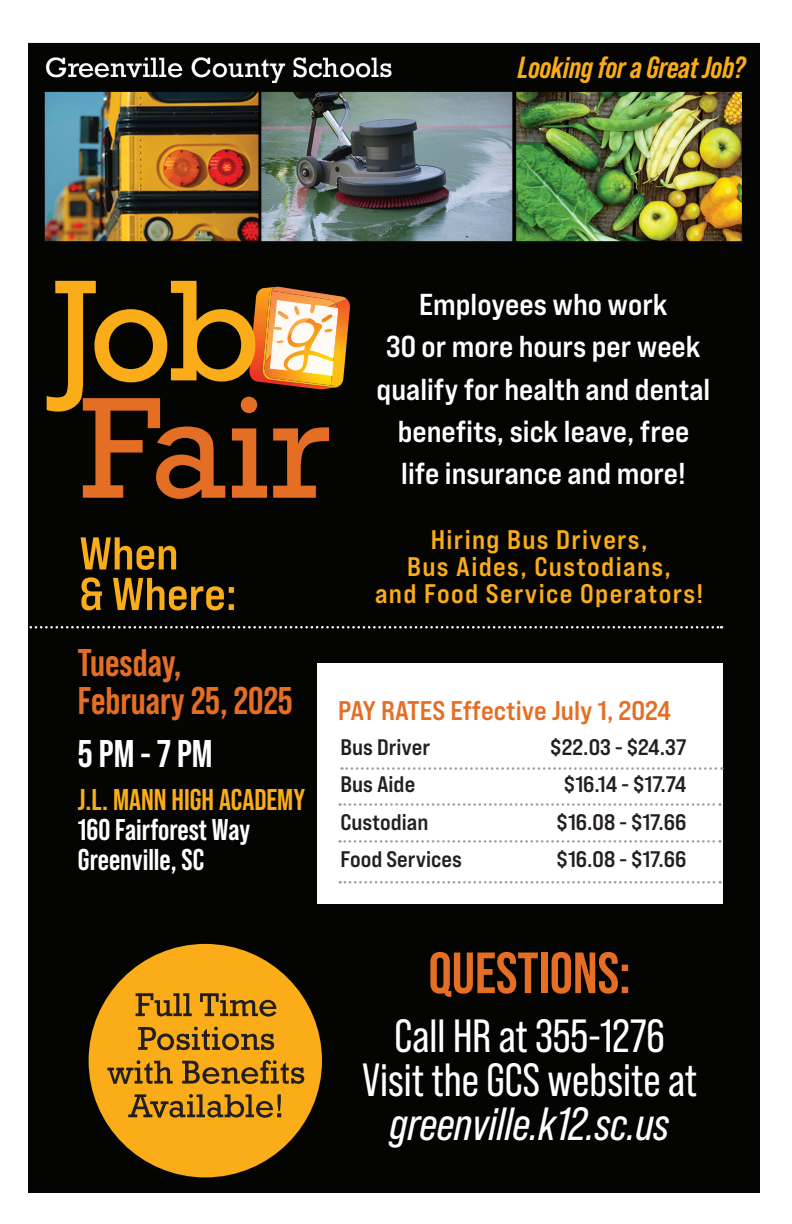
<style>
.page{position:relative;width:792px;height:1224px;background:#fff}
.page>*{position:absolute;margin:0;border:0;box-sizing:border-box;transform-origin:0 0}
.t1{font:700 58px "Bebas Neue Pro";color:#e56e25}
.t2{font:46.4px/44px "Bebas Neue Pro";color:#fff;text-align:center}
.t3{font:italic 46.4px "Bebas Neue Pro";color:#fff}
.t4{font:700 38.6px/38.6px "Bebas Neue Pro";color:#e56e25}
.t5{font:700 38.6px "Bebas Neue Pro";color:#fff}
.t6{font:italic 700 30.6px "Bebas Neue Pro";color:#faad19}
.t7{font:30.2px/42.2px "Bebas Neue Pro Exp Bd";color:#fff;text-align:center}
.t8{font:700 30px/30px "Bebas Neue Pro";color:#fff}
.t9{font:700 30px "Bebas Neue Pro";color:#faad19}
.t10{font:27px "Bebas Neue Pro Exp Bd";color:#e56e25}
.t11{font:26.8px/26.8px "Bebas Neue Pro Exp Bd";letter-spacing:.05em;color:#faad19;text-align:center}
.t12{font:22.4px "Bebas Neue Pro Exp Bd";color:#231f20}
</style>
<div class="page">
<img style="left:28px;top:42px;width:731px;height:1151px">
<svg style="left:47px;top:281px;width:303px;height:218px;background:#634119"></svg>
<svg style="left:28px;top:626px;width:694px;height:3px;background:#525351"></svg>
<div style="left:89px;top:944px;width:233px;height:233px;background:#faad19;border-radius:50%"></div>
<svg style="left:128px;top:1094px;width:153px;height:24px"></svg>
<svg style="left:107px;top:1060px;width:197px;height:24px"></svg>
<svg style="left:138px;top:1027px;width:136px;height:23px"></svg>
<svg style="left:136px;top:993px;width:140px;height:24px"></svg>
<svg style="left:81px;top:577px;width:153px;height:33px;background:#64460b"></svg>
<svg style="left:81px;top:537px;width:95px;height:33px;background:#6f4e0c"></svg>
<div style="left:317px;top:663px;width:406px;height:240px;background:#fff"></div>
<svg style="left:342px;top:767px;width:380px;height:3px"></svg>
<svg style="left:340px;top:803px;width:380px;height:3px"></svg>
<svg style="left:340px;top:840px;width:380px;height:3px"></svg>
<svg style="left:340px;top:881px;width:381px;height:3px"></svg>
<p class="t6" style="left:518px;top:50px;width:229px">Looking for a Great Job?</p>
<p class="t4" style="left:78px;top:643px;width:216px">Tuesday,<br>February 25, 2025</p>
<p class="t5" style="left:78px;top:732px;width:136px">5 PM - 7 PM</p>
<p class="t9" style="left:78px;top:782px;width:229px">J.L. MANN HIGH ACADEMY</p>
<p class="t8" style="left:78px;top:814px;width:174px">160 Fairforest Way<br>Greenville, SC</p>
<p class="t7" style="left:377px;top:283px;width:335px">Employees who work<br>30 or more hours per week qualify for health and dental benefits, sick leave, free life insurance and more!</p>
<p class="t11" style="left:375px;top:526px;width:330px">Hiring Bus Drivers,<br>Bus Aides, Custodians,<br>and Food Service Operators!</p>
<p class="t10" style="left:338px;top:693px;width:334px">PAY RATES Effective July 1, 2024</p>
<p class="t12" style="left:341px;top:733px;width:91px">Bus Driver</p>
<p class="t12" style="left:550px;top:733px;width:138px">$22.03 - $24.37</p>
<p class="t12" style="left:341px;top:771px;width:76px">Bus Aide</p>
<p class="t12" style="left:564px;top:771px;width:124px">$16.14 - $17.74</p>
<p class="t12" style="left:341px;top:808px;width:89px">Custodian</p>
<p class="t12" style="left:557px;top:808px;width:131px">$16.08 - $17.66</p>
<p class="t12" style="left:341px;top:846px;width:123px">Food Services</p>
<p class="t12" style="left:557px;top:846px;width:131px">$16.08 - $17.66</p>
<h1 class="t1" style="left:429px;top:940px;width:204px">QUESTIONS:</h1>
<h2 class="t2" style="left:362px;top:1014px;width:337px">Call HR at 355-1276<br>Visit the GCS website at</h2>
<h2 class="t3" style="left:390px;top:1098px;width:281px">greenville.k12.sc.us</h2>
</div>
